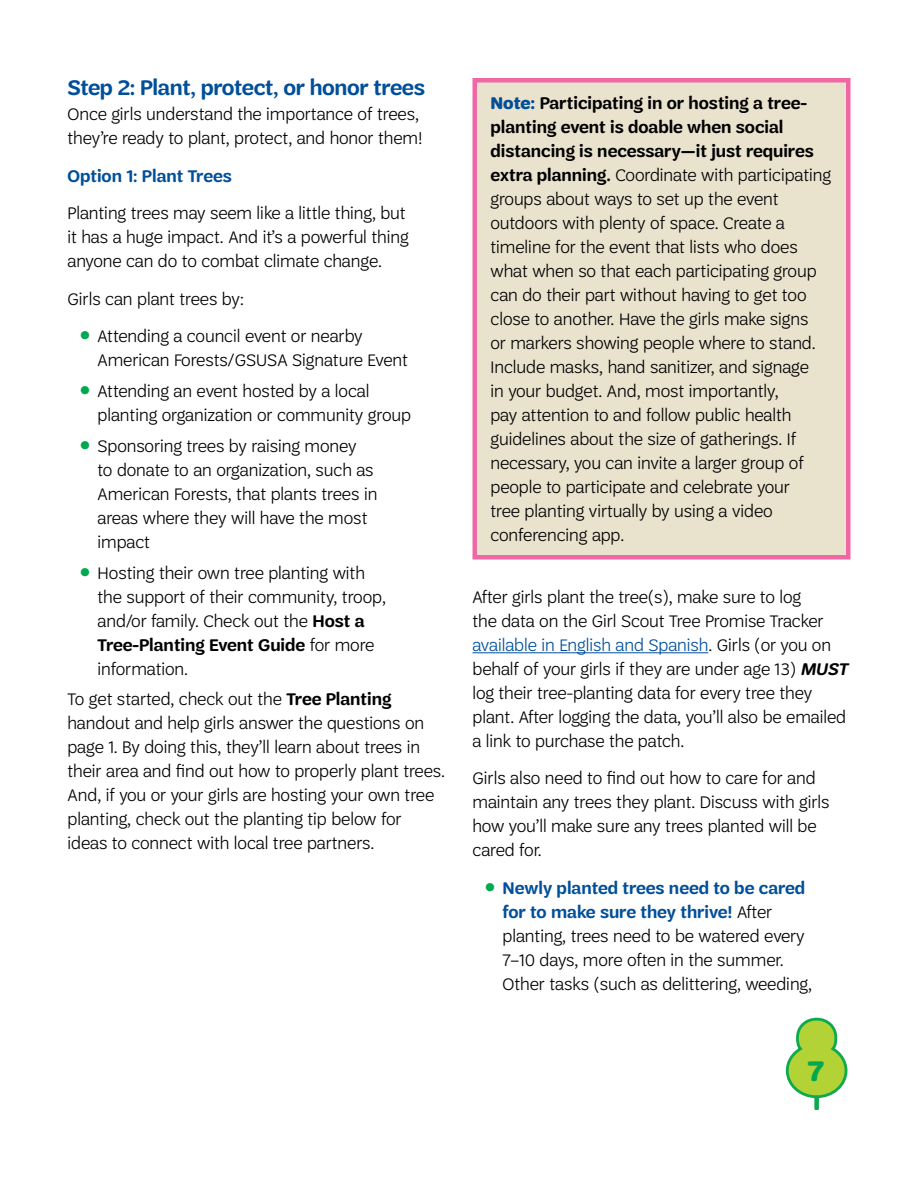
<style>
.page{position:relative;width:918px;height:1188px;background:#fff}
.page>*{position:absolute;margin:0;border:0;box-sizing:border-box;transform-origin:0 0}
.t1{font:700 30px "Trefoil Sans";color:#00a94f}
.t2{font:600 22.5px "Trefoil Sans";letter-spacing:-.015em;color:#004f9a}
.t3{font:300 18px/24px "Trefoil Sans";color:#000}
.t4{font:600 18px "Trefoil Sans";color:#004f9a}
.s1{font-size:46.5px;color:#00a94f}
.s2{font-weight:600}
.s3{font-weight:700;color:#004f9a}
.s4{color:#004f9a}
.s5{font-weight:600;font-style:italic}
.s6{font-weight:600;color:#004f9a}
</style>
<div class="page">
<svg style="left:785px;top:1017px;width:63px;height:82px"></svg>
<div style="left:814px;top:1098px;width:5px;height:11px;background:#0fa94e"></div>
<hr style="left:472px;top:652px;width:236px;height:1px;background:#004f9a">
<div style="left:475px;top:80px;width:373px;height:477px;background:#e9e2cd"></div>
<div style="left:472px;top:78px;width:378px;height:482px;border:4px solid #f067a6"></div>
<p class="t2" style="left:68px;top:75px;width:359px">Step 2: Plant, protect, or honor trees</p>
<p class="t3" style="left:68px;top:102px;width:356px">Once girls understand the importance of trees, they’re ready to plant, protect, and honor them!</p>
<p class="t4" style="left:68px;top:166px;width:166px">Option 1: Plant Trees</p>
<p class="t3" style="left:68px;top:201px;width:343px">Planting trees may seem like a little thing, but it has a huge impact. And it’s a powerful thing anyone can do to combat climate change.</p>
<p class="t3" style="left:68px;top:287px;width:178px">Girls can plant trees by:</p>
<p class="t3" style="left:98px;top:324px;width:312px;text-indent:-20px"><span class="s1">•</span> Attending a council event or nearby<br>American Forests/GSUSA Signature Event</p>
<p class="t3" style="left:98px;top:379px;width:315px;text-indent:-20px"><span class="s1">•</span> Attending an event hosted by a local planting organization or community group</p>
<p class="t3" style="left:98px;top:434px;width:281px;text-indent:-20px"><span class="s1">•</span> Sponsoring trees by raising money<br>to donate to an organization, such as<br>American Forests, that plants trees in areas where they will have the most impact</p>
<p class="t3" style="left:98px;top:561px;width:290px;text-indent:-20px"><span class="s1">•</span> Hosting their own tree planting with the support of their community, troop, and/or family. Check out the <span class="s2">Host a<br>Tree-Planting Event Guide</span> for more information.</p>
<p class="t3" style="left:67px;top:687px;width:377px">To get started, check out the <span class="s2">Tree Planting </span>handout and help girls answer the questions on page 1. By doing this, they’ll learn about trees in their area and find out how to properly plant trees.<br>And, if you or your girls are hosting your own tree planting, check out the planting tip below for ideas to connect with local tree partners.</p>
<p class="t3" style="left:490px;top:92px;width:342px"><span class="s3">Note:</span> <span class="s2">Participating in or hosting a tree&shy;planting event is doable when social distancing is necessary—it just requires extra planning.</span> Coordinate with participating groups about ways to set up the event outdoors with plenty of space. Create a timeline for the event that lists who does what when so that each participating group can do their part without having to get too close to another. Have the girls make signs<br>or markers showing people where to stand.<br>Include masks, hand sanitizer, and signage<br>in your budget. And, most importantly,<br>pay attention to and follow public health guidelines about the size of gatherings. If necessary, you can invite a larger group of people to participate and celebrate your<br>tree planting virtually by using a video conferencing app.</p>
<p class="t3" style="left:472px;top:585px;width:377px">After girls plant the tree(s), make sure to log<br>the data on the Girl Scout Tree Promise Tracker <span class="s4">available in English and Spanish</span>. Girls (or you on behalf of your girls if they are under age 13) <span class="s5">MUST </span>log their tree-planting data for every tree they plant. After logging the data, you’ll also be emailed a link to purchase the patch.</p>
<p class="t3" style="left:472px;top:767px;width:359px">Girls also need to find out how to care for and maintain any trees they plant. Discuss with girls how you’ll make sure any trees planted will be cared for.</p>
<p class="t3" style="left:502px;top:876px;width:311px;text-indent:-20px"><span class="s1">•</span> <span class="s6">Newly planted trees need to be cared for to make sure they thrive!</span> After planting, trees need to be watered every 7–10 days, more often in the summer.<br>Other tasks (such as delittering, weeding,</p>
<h1 class="t1" style="left:807px;top:1055px;width:18px">7</h1>
</div>
